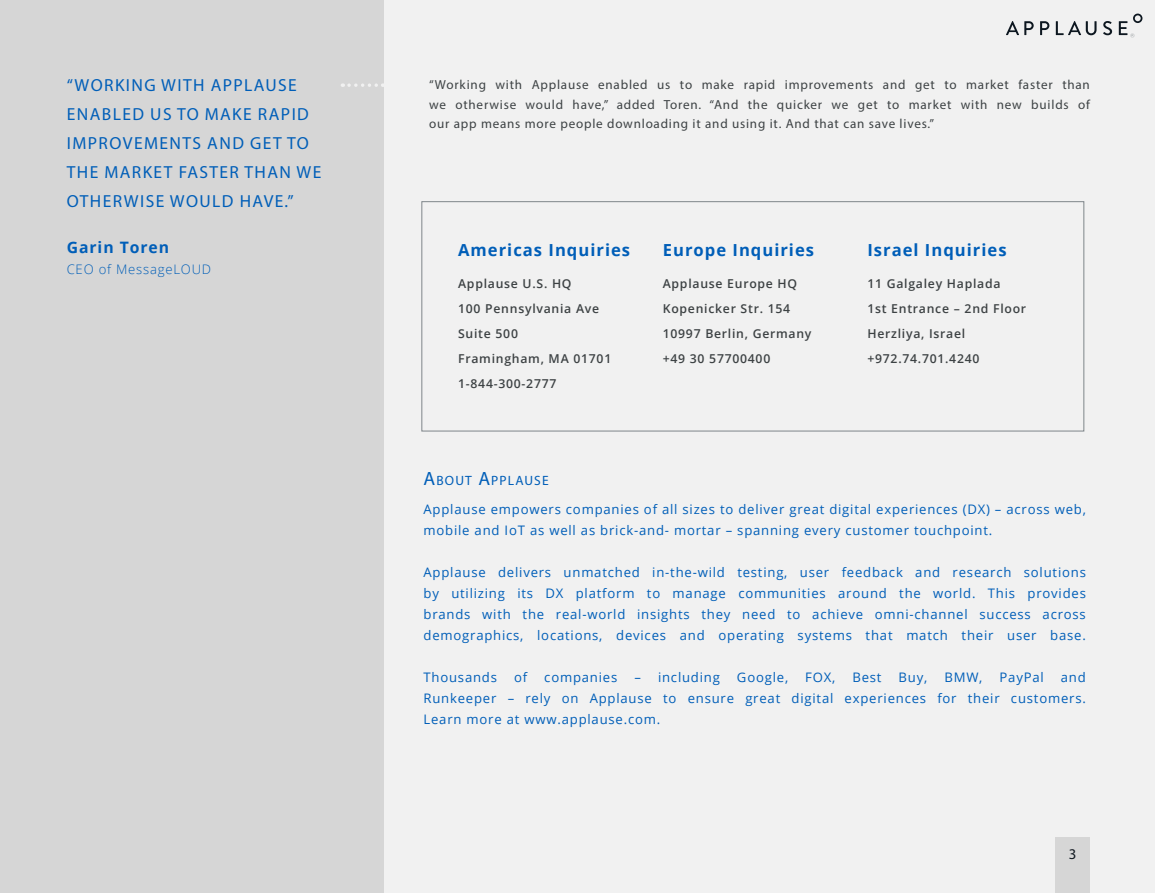
<style>
.page{position:relative;width:1155px;height:893px;background:#fff}
.page>*{position:absolute;margin:0;border:0;box-sizing:border-box;transform-origin:0 0}
.Panel_-_Quote{font:17.5px/28.9px "Myriad Pro";letter-spacing:.08em;color:#005eb8}
.Company_Headers{font:700 16.62px "Open Sans";letter-spacing:.06em;color:#005eb8}
.Panel_-_Quote-2{font:700 15.75px "Open Sans";letter-spacing:.06em;color:#005eb8}
.t1{font:14.88px "Myriad Pro";color:#101820}
.Section_Header{font:13.47px "Myriad Pro";letter-spacing:.085em;color:#005eb8}
.Case_Study{font:13.12px/21px "Open Sans";letter-spacing:.06em;color:#005eb8;text-align:justify}
.Case_Study-2{font:13.12px/19.7px "Myriad Pro";letter-spacing:.06em;color:#3d4244;text-align:justify}
.Panel_-_Text{font:300 13.12px "Open Sans";letter-spacing:.06em;color:#005eb8}
.Company_Info{font:600 12.25px "Open Sans";letter-spacing:.06em;color:#3d4244}
.s1{font-size:19.25px}
</style>
<div class="page">
<div style="left:0;top:0;width:1155px;height:892px;background:#f1f1f1"></div>
<div style="left:1055px;top:837px;width:34px;height:55px;background:#d6d6d6"></div>
<svg style="left:1006px;top:21px;width:28px;height:14px"></svg>
<svg style="left:1040px;top:21px;width:9px;height:14px"></svg>
<svg style="left:1056px;top:21px;width:41px;height:14px"></svg>
<svg style="left:1103px;top:21px;width:9px;height:14px"></svg>
<svg style="left:1119px;top:14px;width:23px;height:23px"></svg>
<div style="left:1056px;top:837px;width:34px;height:55px;background:#d6d6d6"></div>
<div style="left:0;top:0;width:383px;height:892px;background:#d6d6d6"></div>
<svg style="left:349px;top:83px;width:35px;height:4px"></svg>
<div style="left:421px;top:201px;width:663px;height:230px;border:1px solid #7f868a"></div>
<p class="Panel_-_Quote" style="left:67px;top:70px;width:256px">“WORKING WITH APPLAUSE<br>ENABLED US TO MAKE RAPID<br>IMPROVEMENTS AND GET TO<br>THE MARKET FASTER THAN WE<br>OTHERWISE WOULD HAVE.”</p>
<p class="Panel_-_Quote-2" style="left:67px;top:236px;width:104px">Garin Toren</p>
<p class="Panel_-_Text" style="left:67px;top:260px;width:146px">CEO of MessageLOUD</p>
<p class="Case_Study-2" style="left:429px;top:74px;width:662px">“Working with Applause enabled us to make rapid improvements and get to market faster than we otherwise would have,” added Toren. “And the quicker we get to market with new builds of our app means more people downloading it and using it. And that can save lives.”</p>
<p class="Company_Headers" style="left:458px;top:238px;width:174px">Americas Inquiries</p>
<p class="Company_Info" style="left:458px;top:275px;width:115px">Applause U.S. HQ</p>
<p class="Company_Info" style="left:458px;top:300px;width:143px">100 Pennsylvania Ave</p>
<p class="Company_Info" style="left:458px;top:325px;width:61px">Suite 500</p>
<p class="Company_Info" style="left:458px;top:350px;width:155px">Framingham, MA 01701</p>
<p class="Company_Info" style="left:458px;top:375px;width:100px">1-844-300-2777</p>
<p class="Company_Headers" style="left:663px;top:238px;width:153px">Europe Inquiries</p>
<p class="Company_Info" style="left:663px;top:275px;width:136px">Applause Europe HQ</p>
<p class="Company_Info" style="left:663px;top:300px;width:129px">Kopenicker Str. 154</p>
<p class="Company_Info" style="left:663px;top:325px;width:150px">10997 Berlin, Germany</p>
<p class="Company_Info" style="left:663px;top:350px;width:109px">+49 30 57700400</p>
<p class="Company_Headers" style="left:867px;top:238px;width:141px">Israel Inquiries</p>
<p class="Company_Info" style="left:867px;top:275px;width:135px">11 Galgaley Haplada</p>
<p class="Company_Info" style="left:867px;top:300px;width:160px">1st Entrance – 2nd Floor</p>
<p class="Company_Info" style="left:867px;top:325px;width:99px">Herzliya, Israel</p>
<p class="Company_Info" style="left:867px;top:350px;width:114px">+972.74.701.4240</p>
<p class="Section_Header" style="left:424px;top:472px;width:127px"><span class="s1">A</span>BOUT <span class="s1">A</span>PPLAUSE</p>
<p class="Case_Study" style="left:424px;top:498px;width:664px">Applause empowers companies of all sizes to deliver great digital experiences (DX) – across web, mobile and IoT as well as brick-and- mortar – spanning every customer touchpoint.</p>
<p class="Case_Study" style="left:424px;top:561px;width:664px">Applause delivers unmatched in-the-wild testing, user feedback and research solutions by utilizing its DX platform to manage communities around the world. This provides brands with the real-world insights they need to achieve omni-channel success across demographics, locations, devices and operating systems that match their user base.</p>
<p class="Case_Study" style="left:424px;top:666px;width:75px">Thousands</p>
<p class="Case_Study" style="left:514px;top:666px;width:15px">of</p>
<p class="Case_Study" style="left:544px;top:666px;width:75px">companies</p>
<p class="Case_Study" style="left:634px;top:666px;width:87px">– including</p>
<p class="Case_Study" style="left:737px;top:666px;width:53px">Google,</p>
<p class="Case_Study" style="left:805px;top:666px;width:32px">FOX,</p>
<p class="Case_Study" style="left:852px;top:666px;width:31px">Best</p>
<p class="Case_Study" style="left:899px;top:666px;width:30px">Buy,</p>
<p class="Case_Study" style="left:944px;top:666px;width:40px">BMW,</p>
<p class="Case_Study" style="left:1000px;top:666px;width:46px">PayPal</p>
<p class="Case_Study" style="left:424px;top:666px;width:664px;text-indent:637px">and Runkeeper – rely on Applause to ensure great digital experiences for their customers.<br>Learn more at www.applause.com.</p>
<p class="t1" style="left:1069px;top:844px;width:9px">3</p>
</div>
